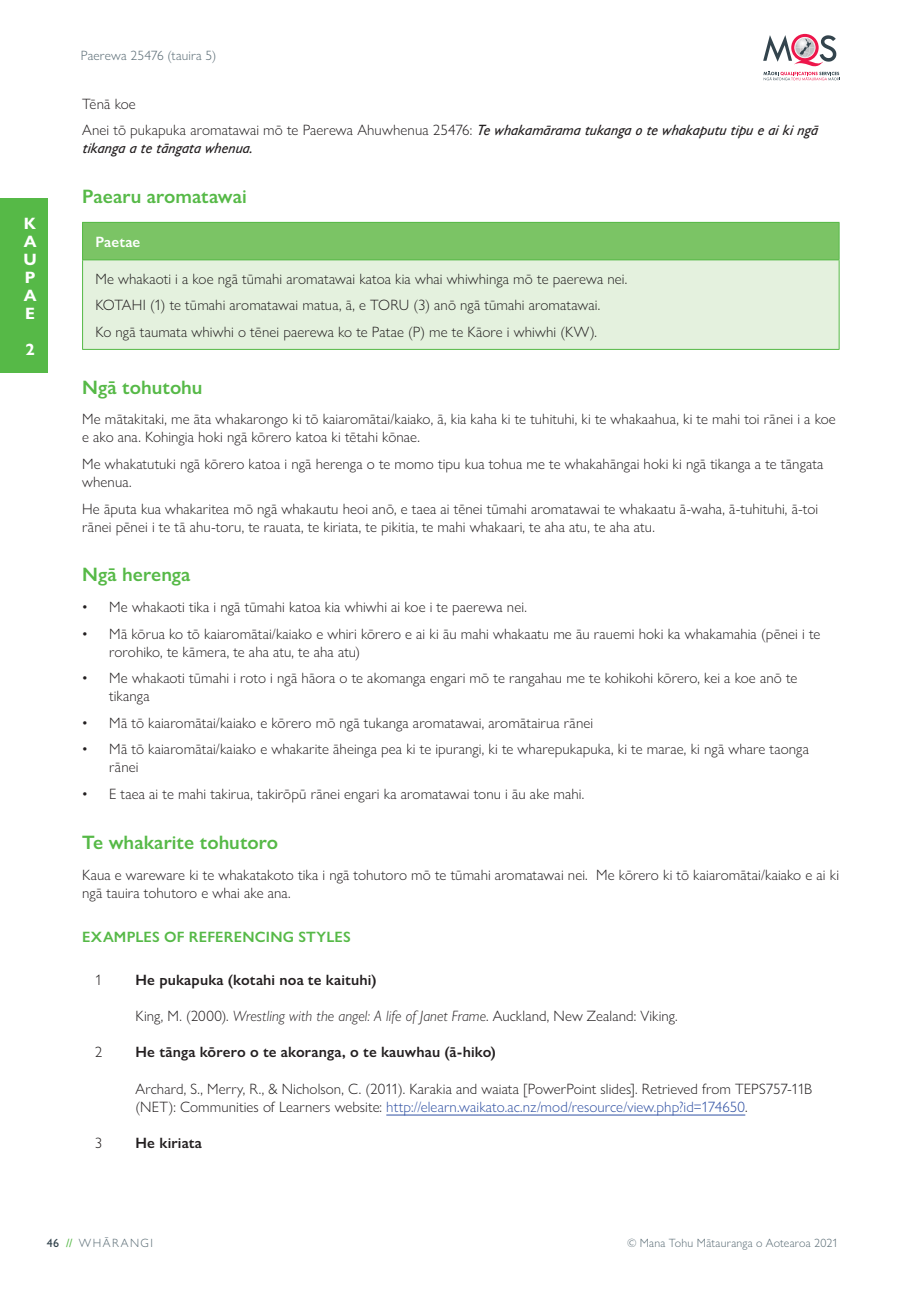
<style>
.page{position:relative;width:919px;height:1289px;background:#fff}
.page>*{position:absolute;margin:0;border:0;box-sizing:border-box;transform-origin:0 0}
.t1{font:600 19.5px "Gill Sans Nova";color:#56b947}
.t2{font:700 16.5px/18px "Gill Sans Nova";color:#fff;text-align:justify}
.t3{font:300 15px/18px "Gill Sans Nova";letter-spacing:.005em;color:#231f20}
.t4{font:italic 500 15px/18px "Gill Sans Nova";color:#231f20}
.t5{font:600 15px "Gill Sans Nova";letter-spacing:.01em;color:#231f20}
.t6{font:600 15px "Gill Sans Nova";letter-spacing:.015em;color:#56b947}
.t7{font:600 15px "Gill Sans Nova";letter-spacing:.01em;color:#fff}
.t8{font:300 13.5px "Gill Sans Nova";letter-spacing:.01em;color:#586a73}
.t9{font:300 12px "Gill Sans Nova";letter-spacing:.015em;color:#586a73}
.t10{font:300 12px "Gill Sans Nova";letter-spacing:.125em;color:#586a73}
.s1{font-weight:300;font-style:normal}
.s2{font-weight:400}
.s3{font-style:italic}
.s4{color:#3051a3}
.s5{font-weight:500;color:#33444d}
.s6{font-weight:500;color:#56b947}
</style>
<div class="page">
<div style="left:83px;top:222px;width:756px;height:38px;background:#7bc465"></div>
<div style="left:83px;top:260px;width:756px;height:89px;background:#e4f1de"></div>
<svg style="left:763px;top:34px;width:77px;height:46px"></svg>
<div style="left:0;top:199px;width:47px;height:174px;background:#56b947"></div>
<hr style="left:82px;top:222px;width:757px;height:1px;background:#56b947">
<hr style="left:82px;top:223px;width:1px;height:36px;background:#56b947">
<hr style="left:838px;top:223px;width:1px;height:36px;background:#56b947">
<hr style="left:82px;top:259px;width:757px;height:1px;background:#56b947">
<hr style="left:82px;top:260px;width:1px;height:89px;background:#56b947">
<hr style="left:838px;top:260px;width:1px;height:89px;background:#56b947">
<hr style="left:82px;top:349px;width:757px;height:1px;background:#56b947">
<hr style="left:386px;top:1114px;width:359px;height:1px;background:#3051a3">
<p class="t2" style="left:23px;top:215px;width:15px">K A U P A E</p>
<p class="t2" style="left:25px;top:341px;width:11px">2</p>
<p class="t8" style="left:81px;top:47px;width:137px">Paerewa 25476 (tauira 5)</p>
<p class="t3" style="left:82px;top:94px;width:55px">Tēnā koe</p>
<p class="t4" style="left:82px;top:121px;width:740px"><span class="s1">Anei tō pukapuka aromatawai mō te Paerewa Ahuwhenua 25476:</span> Te whakamārama tukanga o te whakaputu tipu e ai ki ngā tikanga a te tāngata whenua.</p>
<h3 class="t1" style="left:82px;top:184px;width:166px">Paearu aromatawai</h3>
<p class="t7" style="left:95px;top:232px;width:46px">Paetae</p>
<p class="t3" style="left:95px;top:265px;width:533px;line-height:26.5px">Me whakaoti i a koe ngā tūmahi aromatawai katoa kia whai whiwhinga mō te paerewa nei.<br>KOTAHI (1) te tūmahi aromatawai matua, ā, e TORU (3) anō ngā tūmahi aromatawai.<br>Ko ngā taumata whiwhi o tēnei paerewa ko te Patae (P) me te Kāore i whiwhi (KW).</p>
<h3 class="t1" style="left:82px;top:375px;width:122px">Ngā tohutohu</h3>
<p class="t3" style="left:82px;top:410px;width:755px">Me mātakitaki, me āta whakarongo ki tō kaiaromātai/kaiako, ā, kia kaha ki te tuhituhi, ki te whakaahua, ki te mahi toi rānei i a koe e ako ana. Kohingia hoki ngā kōrero katoa ki tētahi kōnae.</p>
<p class="t3" style="left:82px;top:455px;width:742px">Me whakatutuki ngā kōrero katoa i ngā herenga o te momo tipu kua tohua me te whakahāngai hoki ki ngā tikanga a te tāngata whenua.</p>
<p class="t3" style="left:82px;top:499px;width:737px">He āputa kua whakaritea mō ngā whakautu heoi anō, e taea ai tēnei tūmahi aromatawai te whakaatu ā-waha, ā-tuhituhi, ā-toi rānei pēnei i te tā ahu-toru, te rauata, te kiriata, te pikitia, te mahi whakaari, te aha atu, te aha atu.</p>
<h3 class="t1" style="left:82px;top:563px;width:110px">Ngā herenga</h3>
<p class="t3" style="left:82px;top:598px;width:446px"><span class="s2">•</span> Me whakaoti tika i ngā tūmahi katoa kia whiwhi ai koe i te paerewa nei.</p>
<p class="t3" style="left:109px;top:624px;width:712px;text-indent:-27px"><span class="s2">•</span> Mā kōrua ko tō kaiaromātai/kaiako e whiri kōrero e ai ki āu mahi whakaatu me āu rauemi hoki ka whakamahia (pēnei i te rorohiko, te kāmera, te aha atu, te aha atu)</p>
<p class="t3" style="left:109px;top:669px;width:689px;text-indent:-27px"><span class="s2">•</span> Me whakaoti tūmahi i roto i ngā hāora o te akomanga engari mō te rangahau me te kohikohi kōrero, kei a koe anō te tikanga</p>
<p class="t3" style="left:82px;top:713px;width:512px"><span class="s2">•</span> Mā tō kaiaromātai/kaiako e kōrero mō ngā tukanga aromatawai, aromātairua rānei</p>
<p class="t3" style="left:109px;top:740px;width:701px;text-indent:-27px"><span class="s2">•</span> Mā tō kaiaromātai/kaiako e whakarite āheinga pea ki te ipurangi, ki te wharepukapuka, ki te marae, ki ngā whare taonga rānei</p>
<p class="t3" style="left:82px;top:784px;width:503px"><span class="s2">•</span> E taea ai te mahi takirua, takirōpū rānei engari ka aromatawai tonu i āu ake mahi.</p>
<h3 class="t1" style="left:82px;top:830px;width:197px">Te whakarite tohutoro</h3>
<p class="t3" style="left:82px;top:865px;width:758px">Kaua e wareware ki te whakatakoto tika i ngā tohutoro mō te tūmahi aromatawai nei. Me kōrero ki tō kaiaromātai/kaiako e ai ki ngā tauira tohutoro e whai ake ana.</p>
<h5 class="t6" style="left:82px;top:927px;width:270px">EXAMPLES OF REFERENCING STYLES</h5>
<p class="t3" style="left:95px;top:970px;width:9px">1</p>
<p class="t5" style="left:135px;top:970px;width:242px">He pukapuka (kotahi noa te kaituhi)</p>
<p class="t3" style="left:135px;top:1006px;width:543px">King, M. (2000). <span class="s3">Wrestling with the angel: A life of Janet Frame</span>. Auckland, New Zealand: Viking.</p>
<h5 class="t3" style="left:95px;top:1043px;width:9px">2</h5>
<h5 class="t5" style="left:135px;top:1043px;width:362px">He tānga kōrero o te akoranga, o te kauwhau (ā-hiko)</h5>
<p class="t3" style="left:135px;top:1079px;width:678px">Archard, S., Merry, R., &amp; Nicholson, C. (2011). Karakia and waiata [PowerPoint slides]. Retrieved from TEPS757-11B (NET): Communities of Learners website: <span class="s4">http://elearn.waikato.ac.nz/mod/resource/view.php?id=174650</span>.</p>
<p class="t3" style="left:95px;top:1134px;width:9px">3</p>
<p class="t5" style="left:135px;top:1133px;width:68px">He kiriata</p>
<p class="t10" style="left:47px;top:1235px;width:108px"><span class="s5">46</span> <span class="s6">//</span> WHĀRANGI</p>
<p class="t9" style="left:627px;top:1235px;width:213px">© Mana Tohu Mātauranga o Aotearoa 2021</p>
</div>
